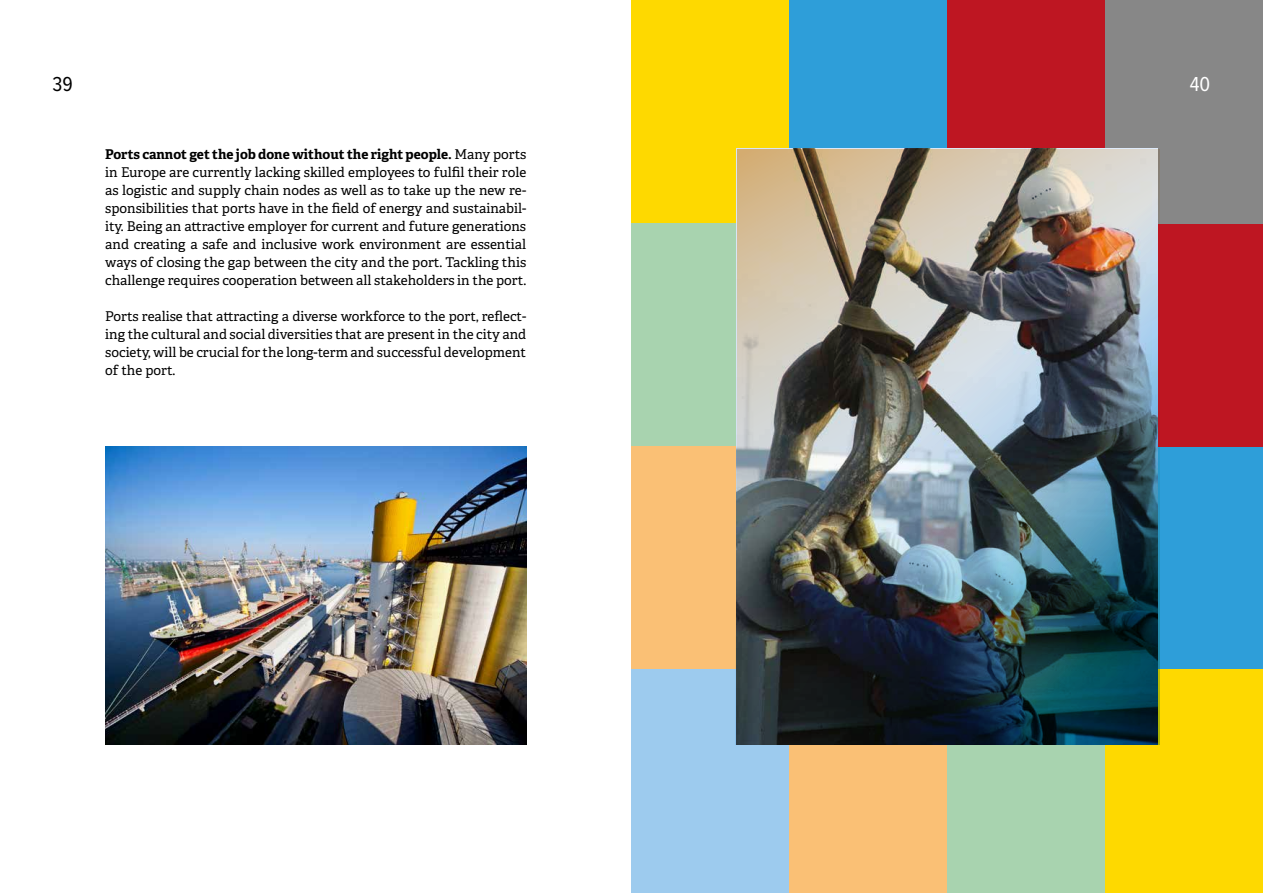
<style>
.page{position:relative;width:1263px;height:893px;background:#fff}
.page>*{position:absolute;margin:0;border:0;box-sizing:border-box;transform-origin:0 0}
.t1{font:21px "Proxima Nova Cond";color:#000}
.t2{font:21px "Proxima Nova Cond";color:#fff}
.t3{font:13.5px/18px "Adelle";color:#000;text-align:justify}
.s1{font-weight:700}
</style>
<div class="page">
<div style="left:631px;top:0;width:158px;height:223px;background:#fed900"></div>
<div style="left:631px;top:223px;width:158px;height:223px;background:#a8d3af"></div>
<div style="left:947px;top:670px;width:158px;height:223px;background:#a8d3af"></div>
<div style="left:631px;top:446px;width:158px;height:224px;background:#fac075"></div>
<div style="left:789px;top:670px;width:158px;height:223px;background:#fac075"></div>
<div style="left:631px;top:670px;width:158px;height:223px;background:#9dcbee"></div>
<div style="left:789px;top:0;width:158px;height:223px;background:#2e9ed9"></div>
<div style="left:1105px;top:446px;width:158px;height:224px;background:#2e9ed9"></div>
<div style="left:1105px;top:670px;width:158px;height:223px;background:#fed900"></div>
<div style="left:947px;top:0;width:158px;height:223px;background:#be1622"></div>
<div style="left:1105px;top:223px;width:158px;height:223px;background:#be1622"></div>
<hr style="left:1262px;top:446px;width:1px;height:224px;background:#be1622">
<div style="left:1105px;top:0;width:158px;height:223px;background:#878787"></div>
<hr style="left:1262px;top:223px;width:1px;height:223px;background:#878787">
<img style="left:105px;top:446px;width:421px;height:298px">
<img style="left:737px;top:149px;width:422px;height:595px">
<h1 class="t1" style="left:53px;top:69px;width:22px">39</h1>
<h1 class="t2" style="left:1190px;top:69px;width:22px">40</h1>
<p class="t3" style="left:105px;top:145px;width:422px"><span class="s1">Ports cannot get the job done without the right people.</span> Many ports in Europe are currently lacking skilled employees to fulfil their role as logistic and supply chain nodes as well as to take up the new re&shy;sponsibilities that ports have in the field of energy and sustainabil&shy;ity. Being an attractive employer for current and future generations and creating a safe and inclusive work environment are essential ways of closing the gap between the city and the port. Tackling this challenge requires cooperation between all stakeholders in the port.</p>
<p class="t3" style="left:105px;top:307px;width:422px">Ports realise that attracting a diverse workforce to the port, reflect&shy;ing the cultural and social diversities that are present in the city and society, will be crucial for the long-term and successful development of the port.</p>
</div>
